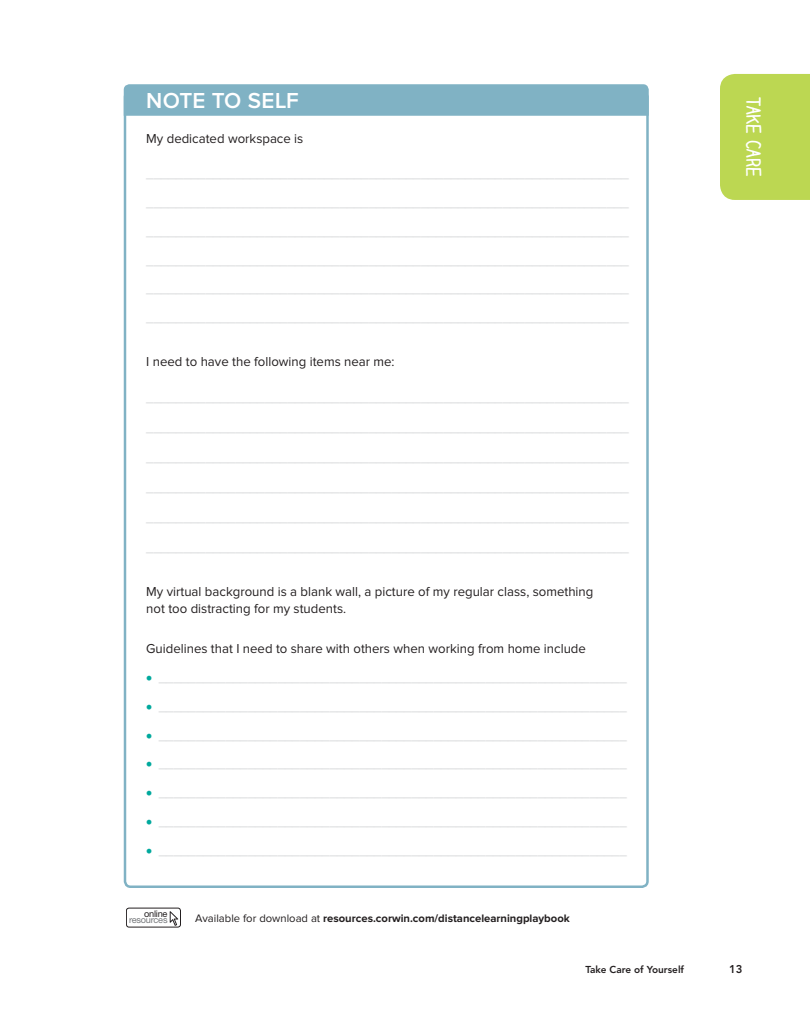
<style>
.page{position:relative;width:810px;height:1035px;background:#fff}
.page>*{position:absolute;margin:0;border:0;box-sizing:border-box;transform-origin:0 0}
.SE4_TI{font:600 22.5px "Proxima Nova";color:#fff}
.t1{font:700 18.75px "Claire Hand";letter-spacing:.005em;color:#fff}
.SE4_TEXT{font:13.5px "Proxima Nova";color:#d1d2d4}
.SE4_TEXT-2{font:13.5px/17.5px "Proxima Nova";color:#231f20}
.SN{font:700 11.25px "Proxima Nova";color:#231f20}
.t2{font:800 11.25px "Avenir LT Std";color:#231f20}
.t3{font:800 10px "Avenir LT Std";color:#231f20}
.Image{font:9.12px/6.5px "Helvetica Neue LT Std";letter-spacing:-.025em;color:#76787b;text-align:right}
.s1{color:#00a99d}
.s2{color:#231f20}
.s3{font-weight:400}
</style>
<div class="page">
<div style="left:720px;top:74px;width:90px;height:126px;background:#bcd752"></div>
<div style="left:124px;top:84px;width:525px;height:32px;background:#80b2c4"></div>
<div style="left:126px;top:908px;width:55px;height:19px;border:1px solid #231f20;border-radius:3px"></div>
<svg style="left:170px;top:911px;width:8px;height:15px"></svg>
<p class="SE4_TI" style="left:146px;top:90px;width:154px">NOTE TO SELF</p>
<p class="SE4_TEXT-2" style="left:146px;top:131px;width:159px">My dedicated workspace is</p>
<p class="SE4_TEXT" style="left:146px;top:168px;width:484px">_________________________________________________________________</p>
<p class="SE4_TEXT" style="left:146px;top:196px;width:484px">_________________________________________________________________</p>
<p class="SE4_TEXT" style="left:146px;top:225px;width:484px">_________________________________________________________________</p>
<p class="SE4_TEXT" style="left:146px;top:254px;width:484px">_________________________________________________________________</p>
<p class="SE4_TEXT" style="left:146px;top:283px;width:484px">_________________________________________________________________</p>
<p class="SE4_TEXT" style="left:146px;top:311px;width:484px">_________________________________________________________________</p>
<p class="SE4_TEXT-2" style="left:146px;top:353px;width:250px">I need to have the following items near me:</p>
<p class="SE4_TEXT" style="left:146px;top:391px;width:484px">_________________________________________________________________</p>
<p class="SE4_TEXT" style="left:146px;top:421px;width:484px">_________________________________________________________________</p>
<p class="SE4_TEXT" style="left:146px;top:451px;width:484px">_________________________________________________________________</p>
<p class="SE4_TEXT" style="left:146px;top:481px;width:484px">_________________________________________________________________</p>
<p class="SE4_TEXT" style="left:146px;top:511px;width:484px">_________________________________________________________________</p>
<p class="SE4_TEXT" style="left:146px;top:541px;width:484px">_________________________________________________________________</p>
<p class="SE4_TEXT-2" style="left:146px;top:583px;width:449px">My virtual background is a blank wall, a picture of my regular class, something not too distracting for my students.</p>
<p class="SE4_TEXT-2" style="left:146px;top:641px;width:441px">Guidelines that I need to share with others when working from home include</p>
<p class="SE4_TEXT" style="left:146px;top:671px;width:482px"><span class="s1">•</span> _______________________________________________________________</p>
<p class="SE4_TEXT" style="left:146px;top:700px;width:482px"><span class="s1">•</span> _______________________________________________________________</p>
<p class="SE4_TEXT" style="left:146px;top:729px;width:482px"><span class="s1">•</span> _______________________________________________________________</p>
<p class="SE4_TEXT" style="left:146px;top:758px;width:482px"><span class="s1">•</span> _______________________________________________________________</p>
<p class="SE4_TEXT" style="left:146px;top:786px;width:482px"><span class="s1">•</span> _______________________________________________________________</p>
<p class="SE4_TEXT" style="left:146px;top:815px;width:482px"><span class="s1">•</span> _______________________________________________________________</p>
<p class="SE4_TEXT" style="left:146px;top:844px;width:482px"><span class="s1">•</span> _______________________________________________________________</p>
<p class="Image" style="left:129px;top:910px;width:40px"><span class="s2">online </span>resources</p>
<p class="SN" style="left:195px;top:913px;width:376px"><span class="s3">Available for download at</span> resources.corwin.com/distancelearningplaybook</p>
<h2 class="t1" style="left:767px;top:97px;width:81px;rotate:90deg">Take Care</h2>
<p class="t3" style="left:585px;top:964px;width:100px">Take Care of Yourself</p>
<p class="t2" style="left:729px;top:962px;width:15px">13</p>
</div>
